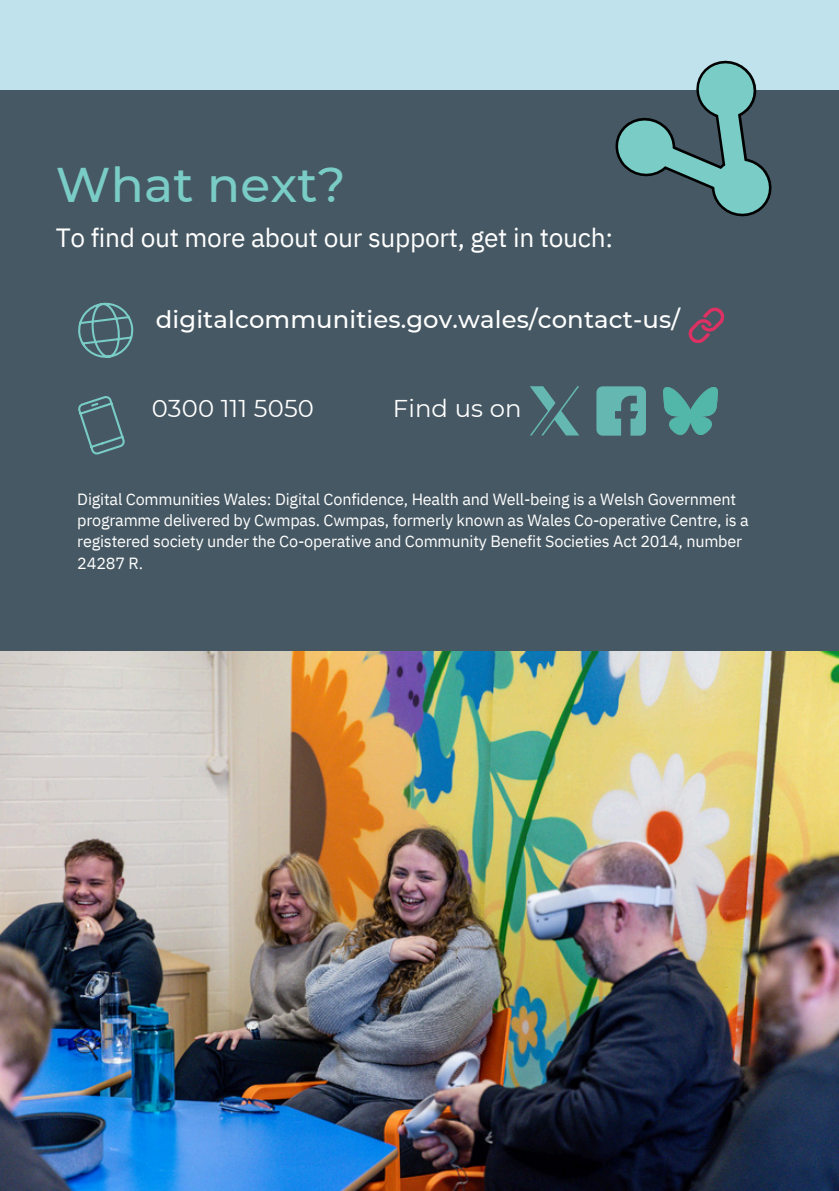
<style>
.page{position:relative;width:839px;height:1191px;background:#fff}
.page>*{position:absolute;margin:0;border:0;box-sizing:border-box;transform-origin:0 0}
.t1{font:500 48.6px "Montserrat";letter-spacing:.005em;color:#7accc6}
.t2{font:26.4px "IBM Plex Sans";letter-spacing:-.01em;color:#fff}
.t3{font:500 24.2px "Montserrat";letter-spacing:.005em;color:#fff}
.t4{font:24.2px "Montserrat";letter-spacing:.005em;color:#fff}
.t5{font:16.2px/21.2px "IBM Plex Sans";letter-spacing:-.01em;color:#fff}
</style>
<div class="page">
<div style="left:0;top:0;width:838px;height:98px;background:#c0e2ed"></div>
<div style="left:0;top:91px;width:838px;height:565px;background:#465863"></div>
<svg style="left:78px;top:396px;width:47px;height:59px"></svg>
<svg style="left:78px;top:302px;width:56px;height:56px"></svg>
<svg style="left:614px;top:60px;width:158px;height:157px"></svg>
<svg style="left:688px;top:307px;width:37px;height:36px"></svg>
<svg style="left:530px;top:386px;width:49px;height:50px"></svg>
<svg style="left:596px;top:386px;width:50px;height:50px"></svg>
<img style="left:663px;top:387px;width:55px;height:48px">
<img style="left:0;top:652px;width:838px;height:539px">
<h2 class="t1" style="left:56px;top:155px;width:291px">What next?</h2>
<h2 class="t2" style="left:56px;top:220px;width:559px">To find out more about our support, get in touch:</h2>
<h2 class="t3" style="left:156px;top:304px;width:525px">digitalcommunities.gov.wales/contact-us/</h2>
<p class="t4" style="left:152px;top:394px;width:164px">0300 111 5050</p>
<h1 class="t4" style="left:393px;top:394px;width:130px">Find us on</h1>
<p class="t5" style="left:77px;top:488px;width:673px">Digital Communities Wales: Digital Confidence, Health and Well-being is a Welsh Government programme delivered by Cwmpas. Cwmpas, formerly known as Wales Co-operative Centre, is a registered society under the Co-operative and Community Benefit Societies Act 2014, number 24287 R.</p>
</div>
